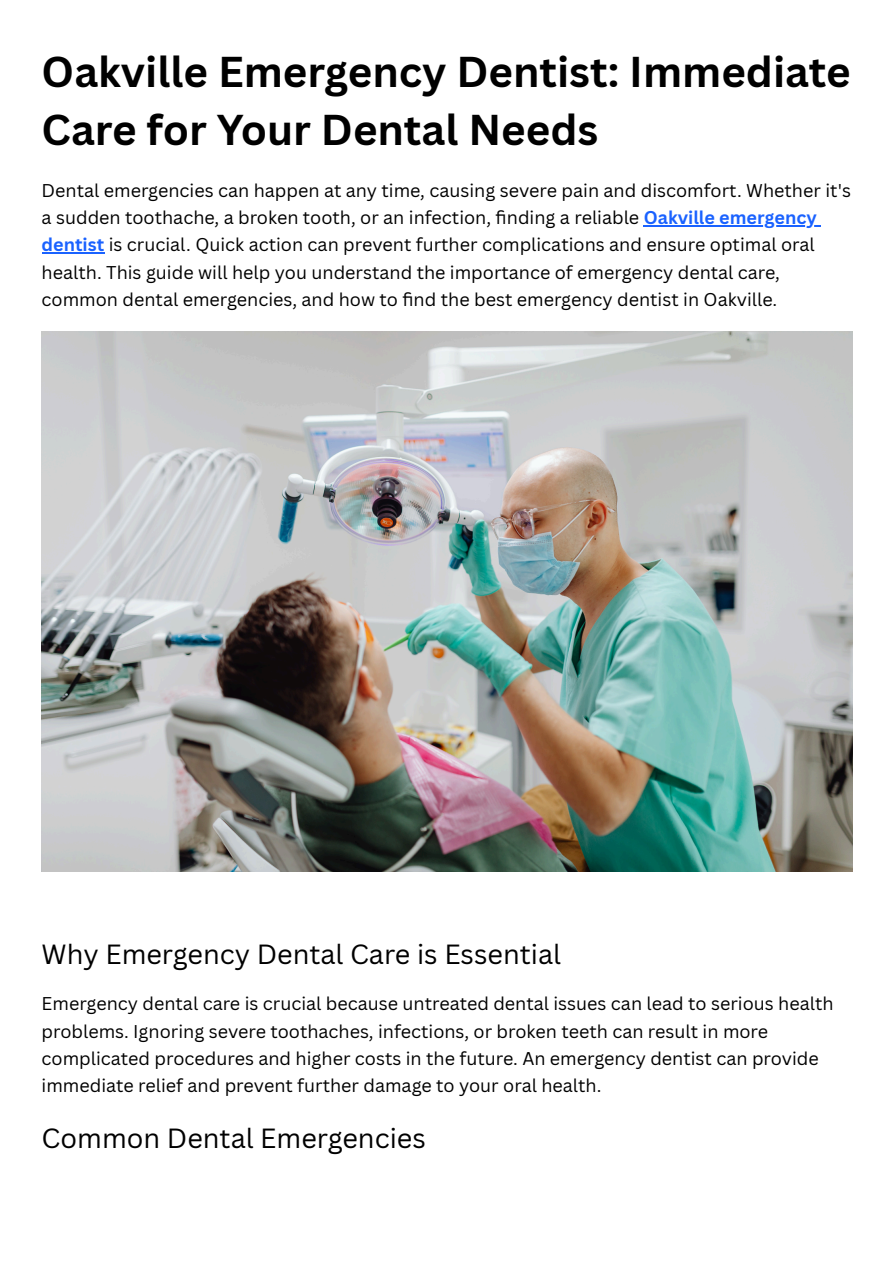
<style>
.page{position:relative;width:894px;height:1263px;background:#fff}
.page>*{position:absolute;margin:0;border:0;box-sizing:border-box;transform-origin:0 0}
.t1{font:700 42px/58.5px "Canva Sans";color:#000}
.t2{font:27px "Canva Sans";color:#000}
.t3{font:18px/27.3px "Canva Sans";color:#000}
.s1{font-weight:700;color:#1a62ff}
</style>
<div class="page">
<hr style="left:643px;top:225px;width:173px;height:1px;background:#1a62ff">
<hr style="left:42px;top:252px;width:62px;height:1px;background:#1a62ff">
<img style="left:42px;top:332px;width:810px;height:540px">
<h1 class="t1" style="left:42px;top:41px;width:810px">Oakville Emergency Dentist: Immediate<br>Care for Your Dental Needs</h1>
<p class="t3" style="left:42px;top:176px;width:810px">Dental emergencies can happen at any time, causing severe pain and discomfort. Whether it's a sudden toothache, a broken tooth, or an infection, fi nding a reliable <span class="s1">Oakville emergency dentist</span> is crucial. Quick action can prevent further complications and ensure optimal oral health. This guide will help you understand the importance of emergency dental care, common dental emergencies, and how to fi nd the best emergency dentist in Oakville.</p>
<h2 class="t2" style="left:42px;top:935px;width:520px">Why Emergency Dental Care is Essential</h2>
<p class="t3" style="left:42px;top:990px;width:793px">Emergency dental care is crucial because untreated dental issues can lead to serious health problems. Ignoring severe toothaches, infections, or broken teeth can result in more complicated procedures and higher costs in the future. An emergency dentist can provide immediate relief and prevent further damage to your oral health.</p>
<h2 class="t2" style="left:42px;top:1119px;width:385px">Common Dental Emergencies</h2>
</div>
